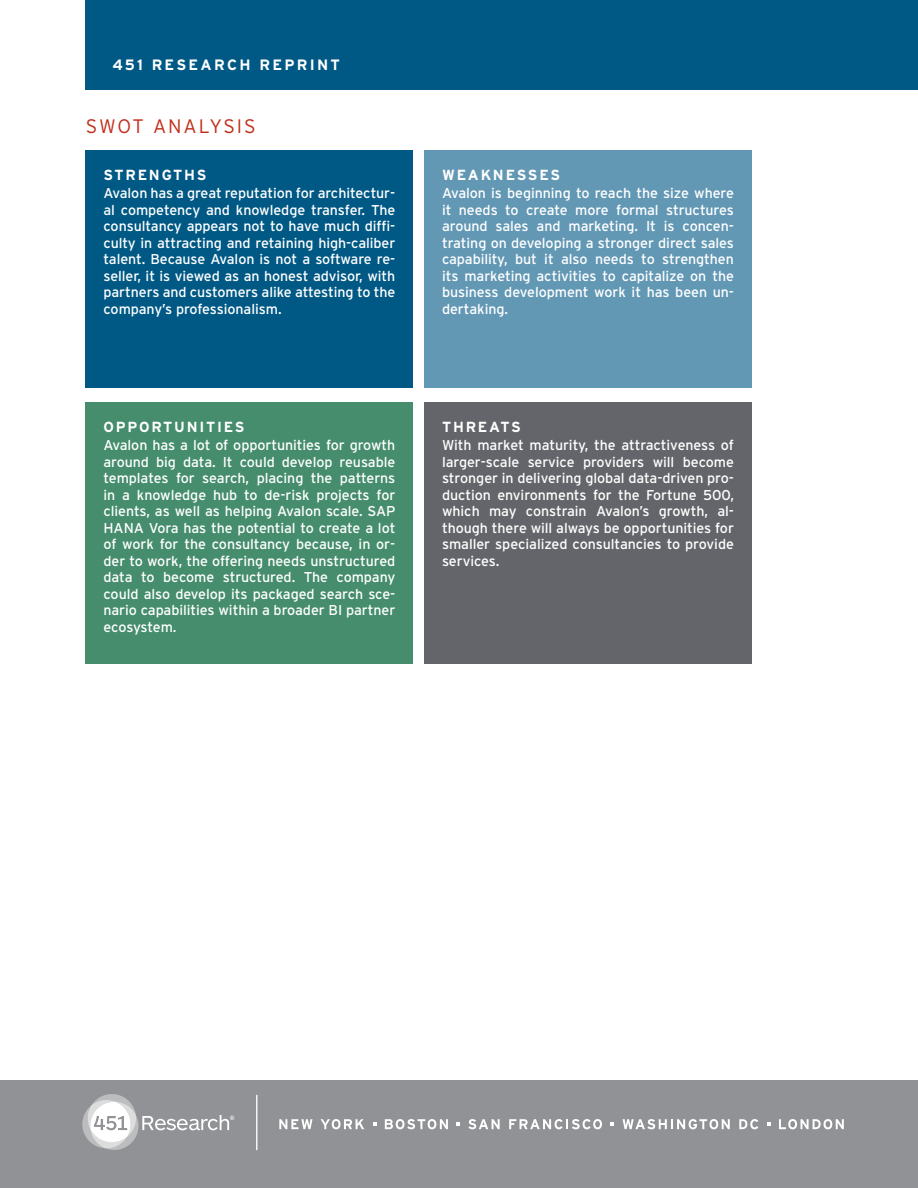
<style>
.page{position:relative;width:918px;height:1188px;background:#fff}
.page>*{position:absolute;margin:0;border:0;box-sizing:border-box;transform-origin:0 0}
.SWOT_Hed{font:300 19.5px "Interstate";letter-spacing:.095em;color:#c02d19}
.Header{font:700 15px "Interstate";letter-spacing:.15em;color:#fff}
.SWOT_Head{font:700 14.7px "Interstate";letter-spacing:.12em;color:#fff}
.SWOT_Body{font:14.25px/16.5px "Interstate";letter-spacing:-.005em;color:#fff;text-align:justify}
</style>
<div class="page">
<div style="left:0;top:1080px;width:918px;height:108px;background:#919295"></div>
<hr style="left:256px;top:1095px;width:1px;height:55px;background:#fff">
<svg style="left:82px;top:1094px;width:152px;height:56px"></svg>
<svg style="left:279px;top:1119px;width:34px;height:10px"></svg>
<svg style="left:321px;top:1119px;width:43px;height:10px"></svg>
<svg style="left:385px;top:1119px;width:63px;height:10px"></svg>
<svg style="left:468px;top:1119px;width:32px;height:10px"></svg>
<svg style="left:509px;top:1119px;width:93px;height:10px"></svg>
<svg style="left:623px;top:1119px;width:107px;height:10px"></svg>
<svg style="left:739px;top:1119px;width:19px;height:10px"></svg>
<svg style="left:779px;top:1119px;width:65px;height:10px"></svg>
<svg style="left:373px;top:1122px;width:3px;height:4px"></svg>
<svg style="left:456px;top:1122px;width:4px;height:4px"></svg>
<svg style="left:611px;top:1122px;width:3px;height:4px"></svg>
<svg style="left:767px;top:1122px;width:3px;height:4px"></svg>
<div style="left:86px;top:0;width:832px;height:90px;background:#005985"></div>
<div style="left:86px;top:150px;width:327px;height:238px;background:#005985"></div>
<div style="left:424px;top:150px;width:328px;height:238px;background:#6398b5"></div>
<div style="left:86px;top:402px;width:327px;height:262px;background:#458d6d"></div>
<div style="left:424px;top:402px;width:328px;height:262px;background:#63656a"></div>
<p class="Header" style="left:112px;top:55px;width:229px">451 RESEARCH REPRINT</p>
<p class="SWOT_Hed" style="left:86px;top:114px;width:171px">SWOT ANALYSIS</p>
<p class="SWOT_Head" style="left:104px;top:166px;width:105px">STRENGTHS</p>
<p class="SWOT_Body" style="left:104px;top:185px;width:293px">Avalon has a great reputation for architectur&shy;al competency and knowledge transfer. The consultancy appears not to have much diffi&shy;culty in attracting and retaining high-caliber talent. Because Avalon is not a software re&shy;seller, it is viewed as an honest advisor, with partners and customers alike attesting to the company’s professionalism.</p>
<p class="SWOT_Head" style="left:104px;top:418px;width:143px">OPPORTUNITIES</p>
<p class="SWOT_Body" style="left:104px;top:437px;width:293px">Avalon has a lot of opportunities for growth around big data. It could develop reusable templates for search, placing the patterns in a knowledge hub to de-risk projects for clients, as well as helping Avalon scale. SAP HANA Vora has the potential to create a lot of work for the consultancy because, in or&shy;der to work, the offering needs unstructured data to become structured. The company could also develop its packaged search sce&shy;nario capabilities within a broader BI partner ecosystem.</p>
<p class="SWOT_Head" style="left:442px;top:166px;width:119px">WEAKNESSES</p>
<p class="SWOT_Body" style="left:442px;top:185px;width:293px">Avalon is beginning to reach the size where it needs to create more formal structures around sales and marketing. It is concen&shy;trating on developing a stronger direct sales capability, but it also needs to strengthen its marketing activities to capitalize on the business development work it has been un&shy;dertaking.</p>
<p class="SWOT_Head" style="left:442px;top:418px;width:80px">THREATS</p>
<p class="SWOT_Body" style="left:442px;top:437px;width:293px">With market maturity, the attractiveness of larger-scale service providers will become stronger in delivering global data-driven pro&shy;duction environments for the Fortune 500, which may constrain Avalon’s growth, al&shy;though there will always be opportunities for smaller specialized consultancies to provide services.</p>
</div>
